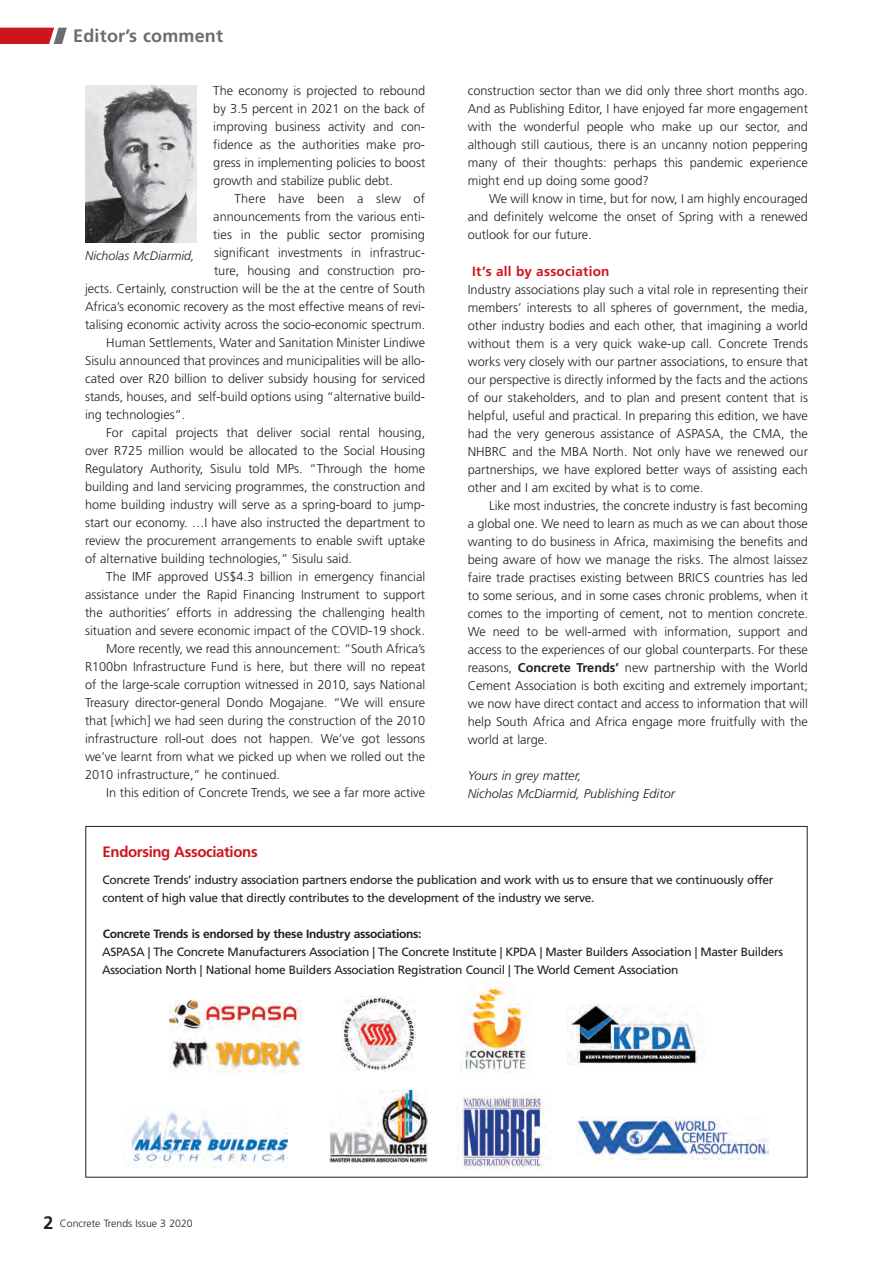
<style>
.page{position:relative;width:893px;height:1263px;background:#fff}
.page>*{position:absolute;margin:0;border:0;box-sizing:border-box;transform-origin:0 0}
.text{font:700 18px "Frutiger LT Std";letter-spacing:.01em;color:#6c6d70}
.t1{font:700 15px "Frutiger LT Std";letter-spacing:-.025em;color:#cd151d}
.Crosshead{font:700 13.5px "Frutiger LT Std";letter-spacing:.02em;color:#cd151d}
.Body_copy_Indent{font:300 12.75px/18px "Frutiger LT Std";color:#231f20;text-align:justify}
.Body_Copy{font:300 12.75px/18px "Frutiger LT Std";color:#231f20;text-align:justify}
.Body_Copy-2{font:italic 300 12.75px "Frutiger LT Std";color:#231f20}
.Captions{font:italic 300 12.45px "Frutiger LT Std";color:#231f20}
.t2{font:12px/18px "Frutiger LT Std";letter-spacing:-.025em;color:#231f20}
.t3{font:700 12px "Frutiger LT Std";letter-spacing:-.025em;color:#231f20}
.text-2{font:300 10.5px "Frutiger LT Std";color:#231f20}
.s1{font-weight:700}
.s2{font-weight:700;font-size:18px}
</style>
<div class="page">
<svg style="left:0;top:28px;width:67px;height:16px"></svg>
<img style="left:85px;top:85px;width:111px;height:157px">
<img style="left:130px;top:1111px;width:158px;height:56px">
<img style="left:568px;top:1004px;width:133px;height:61px">
<img style="left:169px;top:1001px;width:132px;height:71px">
<img style="left:461px;top:986px;width:67px;height:87px">
<img style="left:329px;top:1090px;width:99px;height:73px">
<img style="left:576px;top:1117px;width:192px;height:42px">
<img style="left:457px;top:1095px;width:89px;height:75px">
<img style="left:342px;top:996px;width:74px;height:74px">
<p class="text" style="left:73px;top:25px;width:151px">Editor’s comment</p>
<p class="Body_Copy" style="left:213px;top:81px;width:213px">The economy is projected to rebound by 3.5 percent in 2021 on the back of improving business activity and con&shy;fidence as the authorities make pro&shy;gress in implementing policies to boost growth and stabilize public debt.</p>
<p class="Body_copy_Indent" style="left:85px;top:189px;width:342px;text-align:right">There have been a slew of<br>announcements from the various enti-<br>ties in the public sector promising<br>significant investments in infrastruc-<br>ture, housing and construction pro-<br>jects. Certainly, construction will be the at the centre of South Africa’s economic recovery as the most effective means of revi&shy;talising economic activity across the socio-economic spectrum.</p>
<p class="Body_copy_Indent" style="left:85px;top:333px;width:342px;text-indent:21px">Human Settlements, Water and Sanitation Minister Lindiwe Sisulu announced that provinces and municipalities will be allo&shy;cated over R20 billion to deliver subsidy housing for serviced stands, houses, and self-build options using “alternative build&shy;ing technologies”.</p>
<p class="Body_copy_Indent" style="left:85px;top:423px;width:342px;text-indent:21px">For capital projects that deliver social rental housing, over R725 million would be allocated to the Social Housing Regulatory Authority, Sisulu told MPs. “Through the home building and land servicing programmes, the construction and home building industry will serve as a spring-board to jump&shy;start our economy. …I have also instructed the department to review the procurement arrangements to enable swift uptake of alternative building technologies,” Sisulu said.</p>
<p class="Body_copy_Indent" style="left:85px;top:567px;width:342px;text-indent:21px">The IMF approved US$4.3 billion in emergency financial assistance under the Rapid Financing Instrument to support the authorities’ efforts in addressing the challenging health situation and severe economic impact of the COVID-19 shock.</p>
<p class="Body_copy_Indent" style="left:85px;top:639px;width:342px;text-indent:21px">More recently, we read this announcement: “South Africa’s R100bn Infrastructure Fund is here, but there will no repeat of the large-scale corruption witnessed in 2010, says National Treasury director-general Dondo Mogajane. “We will ensure that [which] we had seen during the construction of the 2010 infrastructure roll-out does not happen. We’ve got lessons we’ve learnt from what we picked up when we rolled out the 2010 infrastructure,” he continued.</p>
<p class="Body_copy_Indent" style="left:106px;top:784px;width:320px">In this edition of Concrete Trends, we see a far more active</p>
<p class="Captions" style="left:85px;top:249px;width:111px">Nicholas McDiarmid,</p>
<p class="Body_copy_Indent" style="left:468px;top:81px;width:342px">construction sector than we did only three short months ago.<br>And as Publishing Editor, I have enjoyed far more engagement with the wonderful people who make up our sector, and although still cautious, there is an uncanny notion peppering many of their thoughts: perhaps this pandemic experience might end up doing some good?</p>
<p class="Body_copy_Indent" style="left:468px;top:189px;width:342px;text-indent:21px">We will know in time, but for now, I am highly encouraged and definitely welcome the onset of Spring with a renewed outlook for our future.</p>
<p class="Crosshead" style="left:472px;top:263px;width:139px">It’s all by association</p>
<p class="Body_Copy" style="left:468px;top:281px;width:342px">Industry associations play such a vital role in representing their members’ interests to all spheres of government, the media, other industry bodies and each other, that imagining a world without them is a very quick wake-up call. Concrete Trends works very closely with our partner associations, to ensure that our perspective is directly informed by the facts and the actions of our stakeholders, and to plan and present content that is helpful, useful and practical. In preparing this edition, we have had the very generous assistance of ASPASA, the CMA, the NHBRC and the MBA North. Not only have we renewed our partnerships, we have explored better ways of assisting each other and I am excited by what is to come.</p>
<p class="Body_copy_Indent" style="left:468px;top:497px;width:342px;text-indent:21px">Like most industries, the concrete industry is fast becoming a global one. We need to learn as much as we can about those wanting to do business in Africa, maximising the benefits and being aware of how we manage the risks. The almost laissez faire trade practises existing between BRICS countries has led to some serious, and in some cases chronic problems, when it comes to the importing of cement, not to mention concrete.<br>We need to be well-armed with information, support and access to the experiences of our global counterparts. For these reasons, <span class="s1">Concrete Trends’</span> new partnership with the World Cement Association is both exciting and extremely important; we now have direct contact and access to information that will help South Africa and Africa engage more fruitfully with the world at large.</p>
<p class="Body_Copy-2" style="left:468px;top:768px;width:115px">Yours in grey matter,</p>
<p class="Body_Copy-2" style="left:468px;top:786px;width:209px">Nicholas McDiarmid, Publishing Editor</p>
<p class="t1" style="left:103px;top:843px;width:157px">Endorsing Associations</p>
<p class="t2" style="left:102px;top:870px;width:673px">Concrete Trends’ industry association partners endorse the publication and work with us to ensure that we continuously offer content of high value that directly contributes to the development of the industry we serve.</p>
<p class="t3" style="left:103px;top:926px;width:320px">Concrete Trends is endorsed by these Industry associations:</p>
<p class="t2" style="left:102px;top:942px;width:683px">ASPASA | The Concrete Manufacturers Association | The Concrete Institute | KPDA | Master Builders Association | Master Builders<br>Association North | National home Builders Association Registration Council | The World Cement Association</p>
<p class="text-2" style="left:43px;top:1217px;width:151px"><span class="s2">2</span> Concrete Trends Issue 3 2020</p>
</div>
